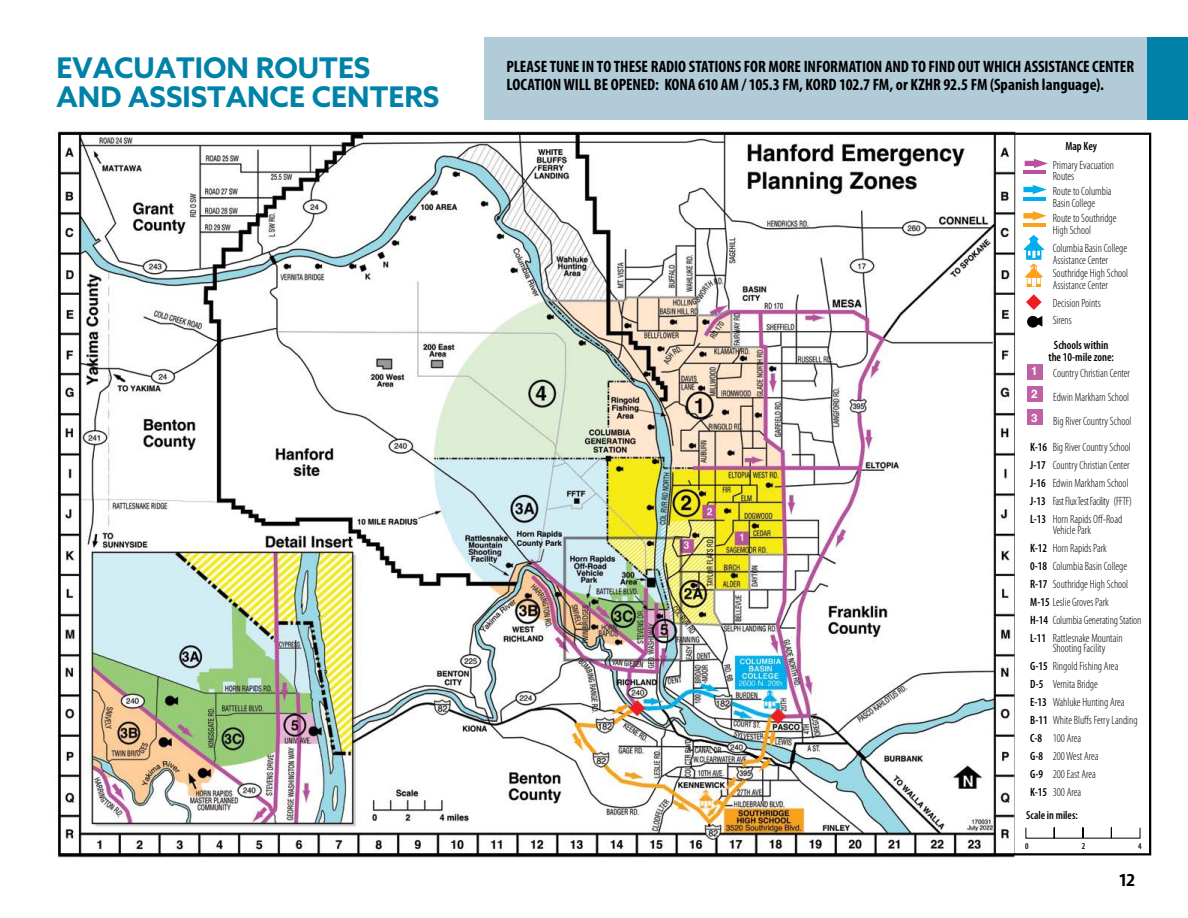
<style>
.page{position:relative;width:1188px;height:918px;background:#fff}
.page>*{position:absolute;margin:0;border:0;box-sizing:border-box;transform-origin:0 0}
.t1{font:700 28.5px/28.5px "Azo Sans";color:#0082a8}
.t2{font:500 18px "Seravek";color:#000}
.t3{font:700 condensed 16.5px/18px "Myriad Pro";letter-spacing:-.005em;color:#000}
.t4{font:300 condensed 12px/18px "Myriad Pro";color:#000;scale:.95 1}
.t5{font:600 condensed 12px/12px "Myriad Pro";color:#000;text-align:center;scale:.95 1}
.t6{font:600 condensed 11.7px "Myriad Pro";color:#000;scale:.95 1}
.t7{font:700 11.7px/22.5px "Helvetica";color:#fff}
.t8{font:600 condensed 9px "Myriad Pro";color:#000;scale:.95 1}
.s1{font-weight:600}
</style>
<div class="page">
<img style="left:56px;top:131px;width:959px;height:727px">
<div style="left:1027px;top:409px;width:16px;height:16px;background:#c161a5"></div>
<div style="left:1027px;top:364px;width:16px;height:15px;background:#c161a5"></div>
<div style="left:1027px;top:387px;width:16px;height:15px;background:#c161a5"></div>
<svg style="left:1025px;top:827px;width:116px;height:12px"></svg>
<div style="left:1027px;top:316px;width:12px;height:12px;background:#000;border-radius:50%"></div>
<svg style="left:1034px;top:316px;width:8px;height:11px"></svg>
<svg style="left:1025px;top:159px;width:23px;height:9px"></svg>
<hr style="left:1023px;top:171px;width:23px;height:3px;background:#b9519e">
<hr style="left:1023px;top:197px;width:23px;height:4px;background:#00aeef">
<svg style="left:1023px;top:185px;width:24px;height:9px"></svg>
<hr style="left:1023px;top:223px;width:23px;height:4px;background:#faa21b">
<svg style="left:1023px;top:211px;width:24px;height:9px"></svg>
<svg style="left:1023px;top:235px;width:21px;height:52px"></svg>
<svg style="left:1026px;top:294px;width:16px;height:16px"></svg>
<div style="left:485px;top:37px;width:703px;height:82px;background:#b2cbd9"></div>
<div style="left:1148px;top:37px;width:40px;height:82px;background:#0082a8"></div>
<h1 class="t1" style="left:57px;top:53px;width:384px">EVACUATION ROUTES<br>AND ASSISTANCE CENTERS</h1>
<h3 class="t3" style="left:507px;top:57px;width:629px">PLEASE TUNE IN TO THESE RADIO STATIONS FOR MORE INFORMATION AND TO FIND OUT WHICH ASSISTANCE CENTER<br>LOCATION WILL BE OPENED: KONA 610 AM / 105.3 FM, KORD 102.7 FM, or KZHR 92.5 FM (Spanish language).</h3>
<p class="t5" style="left:1065px;top:140px;width:35px">Map Key</p>
<p class="t4" style="left:1053px;top:160px;width:66px;line-height:10.5px">Primary Evacuation<br>Routes</p>
<p class="t4" style="left:1053px;top:185px;width:64px;line-height:12px">Route to Columbia<br>Basin College</p>
<p class="t4" style="left:1053px;top:212px;width:69px;line-height:12px">Route to Southridge<br>High School</p>
<p class="t4" style="left:1053px;top:242px;width:80px;line-height:12px">Columbia Basin College<br>Assistance Center</p>
<p class="t4" style="left:1053px;top:267px;width:81px;line-height:12px">Southridge High School<br>Assistance Center</p>
<p class="t4" style="left:1053px;top:295px;width:52px;line-height:16.5px">Decision Points<br>Sirens</p>
<p class="t5" style="left:1048px;top:339px;width:71px">Schools within the 10-mile zone:</p>
<p class="t7" style="left:1031px;top:361px;width:8px">1<br>2</p>
<p class="t4" style="left:1053px;top:361px;width:84px;line-height:24px">Country Christian Center<br>Edwin Markham School<br>Big River Country School</p>
<p class="t7" style="left:1031px;top:408px;width:8px">3</p>
<p class="t4" style="left:1030px;top:438px;width:109px"><span class="s1">K-16</span> Big River Country School<br><span class="s1">J-17</span> Country Christian Center<br><span class="s1">J-16</span> Edwin Markham School<br><span class="s1">J-13</span> Fast Flux Test Facility (FFTF)<br><span class="s1">L-13</span> Horn Rapids Off-Road</p>
<p class="t4" style="left:1030px;top:521px;width:118px;text-indent:23px">Vehicle Park<br><span class="s1">K-12</span> Horn Rapids Park<br><span class="s1">0-18</span> Columbia Basin College<br><span class="s1">R-17</span> Southridge High School<br><span class="s1">M-15</span> Leslie Groves Park<br><span class="s1">H-14</span> Columbia Generating Station<br><span class="s1">L-11</span> Rattlesnake Mountain</p>
<p class="t4" style="left:1030px;top:639px;width:114px;text-indent:23px">Shooting Facility<br><span class="s1">G-15</span> Ringold Fishing Area<br><span class="s1">D-5</span> Vernita Bridge<br><span class="s1">E-13</span> Wahluke Hunting Area<br><span class="s1">B-11</span> White Bluffs Ferry Landing<br><span class="s1">C-8</span> 100 Area<br><span class="s1">G-8</span> 200 West Area<br><span class="s1">G-9</span> 200 East Area<br><span class="s1">K-15</span> 300 Area</p>
<p class="t6" style="left:1026px;top:807px;width:56px">Scale in miles:</p>
<p class="t8" style="left:1025px;top:841px;width:5px">0</p>
<p class="t8" style="left:1082px;top:841px;width:5px">2</p>
<p class="t8" style="left:1138px;top:841px;width:5px">4</p>
<h2 class="t2" style="left:1119px;top:868px;width:17px">12</h2>
</div>
